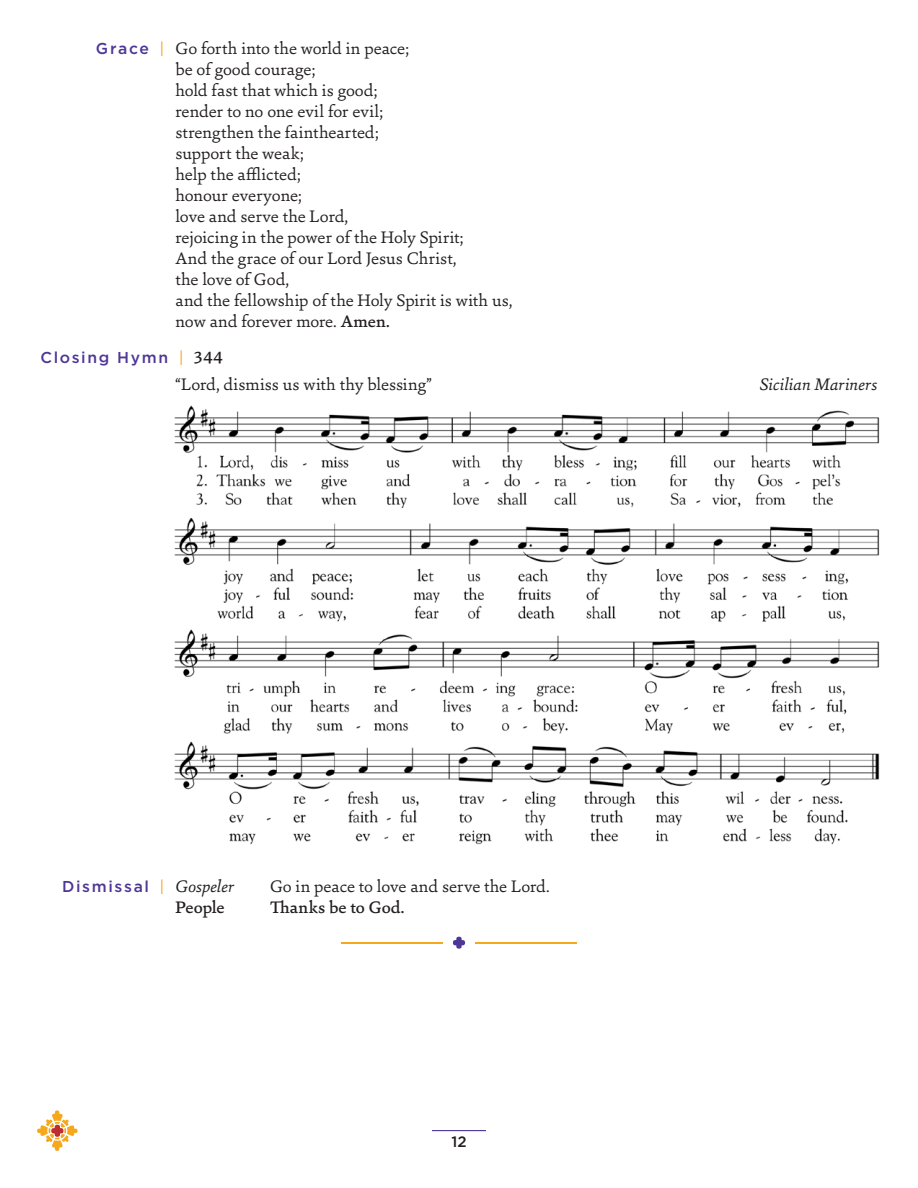
<style>
.page{position:relative;width:918px;height:1188px;background:#fff}
.page>*{position:absolute;margin:0;border:0;box-sizing:border-box;transform-origin:0 0}
.t1{font:21px "Sina";color:#f5a81c;scale:10 1}
.t2{font:18px/21px "Sina";color:#231f20}
.t3{font:500 18px "Sina";color:#231f20}
.t4{font:italic 18px "Sina";color:#231f20}
.t5{font:500 15.75px "Gotham";letter-spacing:.105em;color:#4e3696}
.t6{font:500 15px "Gotham";color:#231f20}
.s1{font-family:"Gotham";font-weight:500;font-size:15.75px;color:#4e3696}
.s2{font-family:"Gotham";font-weight:500;font-size:15.75px;color:#f5a81c}
.s3{font-weight:500}
.s4{color:#f5a81c}
.s5{font-family:"Sina";font-size:18px;color:#231f20}
.s6{font-family:"Sina";font-weight:400;font-style:italic;font-size:18px;color:#231f20}
</style>
<div class="page">
<hr style="left:432px;top:1130px;width:54px;height:1px;background:#4e3696">
<svg style="left:37px;top:1110px;width:41px;height:41px"></svg>
<img style="left:174px;top:405px;width:706px;height:440px">
<svg style="left:453px;top:937px;width:12px;height:12px"></svg>
<p class="t2" style="left:176px;top:38px;width:339px;text-indent:-80px"><span class="s1">Grace</span> <span class="s2">|</span> Go forth into the world in peace;<br>be of good courage;<br>hold fast that which is good;<br>render to no one evil for evil;<br>strengthen the fainthearted;<br>support the weak;<br>help the afflicted;<br>honour everyone;<br>love and serve the Lord,<br>rejoicing in the power of the Holy Spirit;<br>And the grace of our Lord Jesus Christ,<br>the love of God,<br>and the fellowship of the Holy Spirit is with us, now and forever more. <span class="s3">Amen.</span></p>
<p class="t5" style="left:40px;top:348px;width:184px">Closing Hymn <span class="s4">|</span> <span class="s5">344</span></p>
<p class="t2" style="left:176px;top:374px;width:258px">“Lord, dismiss us with thy blessing”</p>
<p class="t4" style="left:760px;top:373px;width:119px">Sicilian Mariners</p>
<p class="t5" style="left:62px;top:876px;width:174px">Dismissal <span class="s4">|</span> <span class="s6">Gospeler</span></p>
<p class="t2" style="left:270px;top:875px;width:281px">Go in peace to love and serve the Lord.</p>
<p class="t3" style="left:176px;top:895px;width:51px">People</p>
<p class="t3" style="left:270px;top:895px;width:136px">Thanks be to God.</p>
<p class="t1" style="left:331px;top:927px;width:27px">––</p>
<p class="t6" style="left:451px;top:1132px;width:17px">12</p>
</div>
